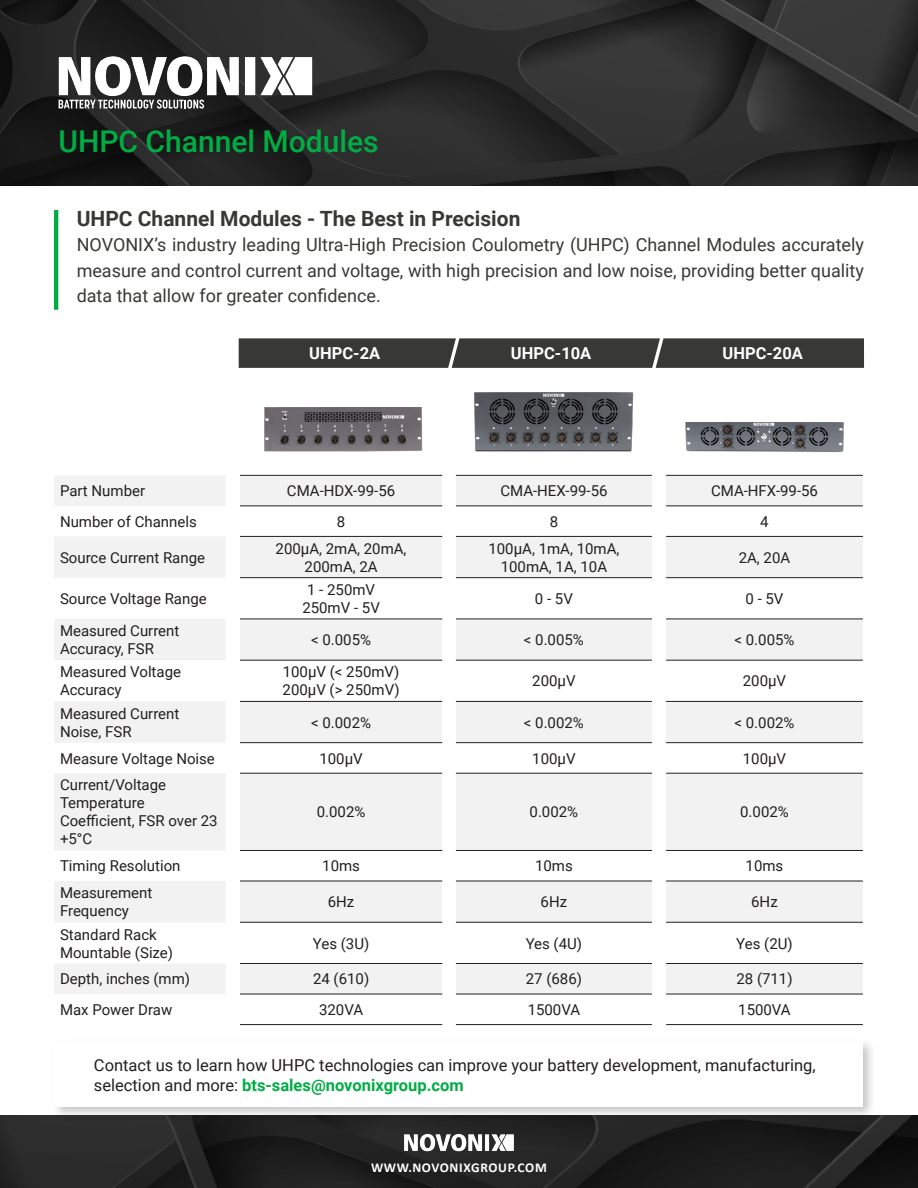
<style>
.page{position:relative;width:918px;height:1188px;background:#fff}
.page>*{position:absolute;margin:0;border:0;box-sizing:border-box;transform-origin:0 0}
.t1{font:500 30px "Roboto";color:#00ad44}
.t2{font:700 21px "Roboto";color:#383935}
.t3{font:18px/25.5px "Roboto";color:#383935;text-align:justify}
.t4{font:16.5px/19.8px "Roboto";color:#231f20}
.t5{font:700 16.5px "Roboto";color:#fff}
.t6{font:15px/18px "Roboto";color:#231f20}
.t7{font:700 13.5px "Calibri";letter-spacing:.05em;color:#fff}
.s1{font-weight:700;color:#00ad44}
</style>
<div class="page">
<img style="left:0;top:1116px;width:918px;height:72px">
<img style="left:403px;top:1131px;width:112px;height:24px">
<img style="left:0;top:0;width:918px;height:186px">
<img style="left:54px;top:54px;width:262px;height:44px">
<hr style="left:54px;top:210px;width:4px;height:100px;background:#00ad44">
<div style="left:51px;top:1038px;width:825px;height:82px;background:#231f20;opacity:.25"></div>
<div style="left:55px;top:1041px;width:808px;height:65px;background:#fff"></div>
<svg style="left:239px;top:338px;width:625px;height:30px;background:#3d3e3a"></svg>
<svg style="left:240px;top:476px;width:623px;height:518px;fill:#f2f2f2"></svg>
<div style="left:54px;top:476px;width:171px;height:30px;background:#f2f2f2"></div>
<svg style="left:442px;top:475px;width:224px;height:550px"></svg>
<svg style="left:54px;top:537px;width:171px;height:457px;fill:#f2f2f2"></svg>
<hr style="left:240px;top:475px;width:202px;height:1px;background:#231f20">
<hr style="left:456px;top:475px;width:196px;height:1px;background:#231f20">
<hr style="left:666px;top:475px;width:197px;height:1px;background:#231f20">
<hr style="left:240px;top:506px;width:202px;height:1px;background:#231f20">
<hr style="left:456px;top:506px;width:196px;height:1px;background:#231f20">
<hr style="left:666px;top:506px;width:197px;height:1px;background:#231f20">
<hr style="left:240px;top:536px;width:202px;height:1px;background:#231f20">
<hr style="left:456px;top:536px;width:196px;height:1px;background:#231f20">
<hr style="left:666px;top:536px;width:197px;height:1px;background:#231f20">
<hr style="left:240px;top:577px;width:202px;height:1px;background:#231f20">
<hr style="left:456px;top:577px;width:196px;height:1px;background:#231f20">
<hr style="left:666px;top:577px;width:197px;height:1px;background:#231f20">
<hr style="left:240px;top:619px;width:202px;height:1px;background:#231f20">
<hr style="left:456px;top:619px;width:196px;height:1px;background:#231f20">
<hr style="left:666px;top:619px;width:197px;height:1px;background:#231f20">
<hr style="left:240px;top:660px;width:202px;height:1px;background:#231f20">
<hr style="left:456px;top:660px;width:196px;height:1px;background:#231f20">
<hr style="left:666px;top:660px;width:197px;height:1px;background:#231f20">
<hr style="left:240px;top:701px;width:202px;height:1px;background:#231f20">
<hr style="left:456px;top:701px;width:196px;height:1px;background:#231f20">
<hr style="left:666px;top:701px;width:197px;height:1px;background:#231f20">
<hr style="left:240px;top:742px;width:202px;height:1px;background:#231f20">
<hr style="left:456px;top:742px;width:196px;height:1px;background:#231f20">
<hr style="left:666px;top:742px;width:197px;height:1px;background:#231f20">
<hr style="left:240px;top:773px;width:202px;height:1px;background:#231f20">
<hr style="left:456px;top:773px;width:196px;height:1px;background:#231f20">
<hr style="left:666px;top:773px;width:197px;height:1px;background:#231f20">
<hr style="left:240px;top:850px;width:202px;height:1px;background:#231f20">
<hr style="left:456px;top:850px;width:196px;height:1px;background:#231f20">
<hr style="left:666px;top:850px;width:197px;height:1px;background:#231f20">
<hr style="left:240px;top:881px;width:202px;height:1px;background:#231f20">
<hr style="left:456px;top:881px;width:196px;height:1px;background:#231f20">
<hr style="left:666px;top:881px;width:197px;height:1px;background:#231f20">
<hr style="left:240px;top:922px;width:202px;height:1px;background:#231f20">
<hr style="left:456px;top:922px;width:196px;height:1px;background:#231f20">
<hr style="left:666px;top:922px;width:197px;height:1px;background:#231f20">
<hr style="left:240px;top:963px;width:202px;height:1px;background:#231f20">
<hr style="left:456px;top:963px;width:196px;height:1px;background:#231f20">
<hr style="left:666px;top:963px;width:197px;height:1px;background:#231f20">
<hr style="left:240px;top:994px;width:202px;height:1px;background:#231f20">
<hr style="left:456px;top:994px;width:196px;height:1px;background:#231f20">
<hr style="left:666px;top:994px;width:197px;height:1px;background:#231f20">
<hr style="left:240px;top:1024px;width:202px;height:1px;background:#231f20">
<hr style="left:456px;top:1024px;width:196px;height:1px;background:#231f20">
<hr style="left:666px;top:1024px;width:197px;height:1px;background:#231f20">
<img style="left:264px;top:407px;width:159px;height:45px">
<img style="left:474px;top:393px;width:160px;height:59px">
<img style="left:685px;top:422px;width:159px;height:30px">
<svg style="left:59px;top:95px;width:145px;height:14px"></svg>
<p class="t1" style="left:58px;top:121px;width:322px">UHPC Channel Modules</p>
<p class="t2" style="left:77px;top:204px;width:445px">UHPC Channel Modules - The Best in Precision</p>
<p class="t3" style="left:77px;top:231px;width:789px">NOVONIX’s industry leading Ultra-High Precision Coulometry (UHPC) Channel Modules accurately measure and control current and voltage, with high precision and low noise, providing better quality data that allow for greater confidence.</p>
<p class="t5" style="left:309px;top:341px;width:72px">UHPC-2A</p>
<p class="t5" style="left:511px;top:341px;width:82px">UHPC-10A</p>
<p class="t5" style="left:723px;top:341px;width:82px">UHPC-20A</p>
<p class="t6" style="left:60px;top:481px;width:87px">Part Number</p>
<p class="t6" style="left:287px;top:481px;width:110px">CMA-HDX-99-56</p>
<p class="t6" style="left:500px;top:481px;width:109px">CMA-HEX-99-56</p>
<p class="t6" style="left:711px;top:481px;width:108px">CMA-HFX-99-56</p>
<p class="t6" style="left:60px;top:512px;width:138px">Number of Channels</p>
<p class="t6" style="left:337px;top:512px;width:10px">8</p>
<p class="t6" style="left:550px;top:512px;width:10px">8</p>
<p class="t6" style="left:760px;top:512px;width:10px">4</p>
<p class="t6" style="left:60px;top:548px;width:147px">Source Current Range</p>
<p class="t6" style="left:276px;top:539px;width:132px;text-align:center">200µA, 2mA, 20mA,<br>200mA, 2A</p>
<p class="t6" style="left:488px;top:539px;width:132px;text-align:center">100µA, 1mA, 10mA,<br>100mA, 1A, 10A</p>
<p class="t6" style="left:739px;top:548px;width:53px">2A, 20A</p>
<p class="t6" style="left:60px;top:589px;width:148px">Source Voltage Range</p>
<p class="t6" style="left:302px;top:580px;width:79px;text-align:center">1 - 250mV<br>250mV - 5V</p>
<p class="t6" style="left:535px;top:589px;width:39px">0 - 5V</p>
<p class="t6" style="left:746px;top:589px;width:39px">0 - 5V</p>
<p class="t6" style="left:60px;top:621px;width:121px">Measured Current<br>Accuracy, FSR</p>
<p class="t6" style="left:311px;top:630px;width:61px">&lt; 0.005%</p>
<p class="t6" style="left:524px;top:630px;width:61px">&lt; 0.005%</p>
<p class="t6" style="left:735px;top:630px;width:61px">&lt; 0.005%</p>
<p class="t6" style="left:60px;top:663px;width:123px">Measured Voltage<br>Accuracy</p>
<p class="t6" style="left:283px;top:663px;width:118px">100μV (&lt; 250mV)</p>
<p class="t6" style="left:532px;top:672px;width:45px">200μV</p>
<p class="t6" style="left:743px;top:672px;width:45px">200μV</p>
<p class="t6" style="left:283px;top:681px;width:119px">200μV (&gt; 250mV)</p>
<p class="t6" style="left:60px;top:704px;width:121px">Measured Current<br>Noise, FSR</p>
<p class="t6" style="left:311px;top:713px;width:61px">&lt; 0.002%</p>
<p class="t6" style="left:524px;top:713px;width:61px">&lt; 0.002%</p>
<p class="t6" style="left:735px;top:713px;width:61px">&lt; 0.002%</p>
<p class="t6" style="left:60px;top:749px;width:156px">Measure Voltage Noise</p>
<p class="t6" style="left:319px;top:749px;width:45px">100μV</p>
<p class="t6" style="left:532px;top:749px;width:45px">100μV</p>
<p class="t6" style="left:743px;top:749px;width:45px">100μV</p>
<p class="t6" style="left:60px;top:776px;width:159px">Current/Voltage<br>Temperature<br>Coefficient, FSR over 23 +5°C</p>
<p class="t6" style="left:317px;top:803px;width:50px">0.002%</p>
<p class="t6" style="left:530px;top:803px;width:50px">0.002%</p>
<p class="t6" style="left:740px;top:803px;width:50px">0.002%</p>
<p class="t6" style="left:60px;top:856px;width:122px">Timing Resolution</p>
<p class="t6" style="left:322px;top:856px;width:39px">10ms</p>
<p class="t6" style="left:535px;top:856px;width:39px">10ms</p>
<p class="t6" style="left:746px;top:856px;width:39px">10ms</p>
<p class="t6" style="left:60px;top:883px;width:94px">Measurement<br>Frequency</p>
<p class="t6" style="left:328px;top:892px;width:28px">6Hz</p>
<p class="t6" style="left:541px;top:892px;width:28px">6Hz</p>
<p class="t6" style="left:751px;top:892px;width:28px">6Hz</p>
<p class="t6" style="left:60px;top:925px;width:115px">Standard Rack<br>Mountable (Size)</p>
<p class="t6" style="left:313px;top:934px;width:58px">Yes (3U)</p>
<p class="t6" style="left:526px;top:934px;width:58px">Yes (4U)</p>
<p class="t6" style="left:736px;top:934px;width:58px">Yes (2U)</p>
<p class="t6" style="left:60px;top:970px;width:132px">Depth, inches (mm)</p>
<p class="t6" style="left:313px;top:970px;width:58px">24 (610)</p>
<p class="t6" style="left:526px;top:970px;width:58px">27 (686)</p>
<p class="t6" style="left:736px;top:970px;width:58px">28 (711)</p>
<p class="t6" style="left:60px;top:1000px;width:114px">Max Power Draw</p>
<p class="t6" style="left:319px;top:1000px;width:46px">320VA</p>
<p class="t6" style="left:528px;top:1000px;width:54px">1500VA</p>
<p class="t6" style="left:738px;top:1000px;width:54px">1500VA</p>
<p class="t4" style="left:94px;top:1055px;width:723px">Contact us to learn how UHPC technologies can improve your battery development, manufacturing, selection and more: <span class="s1">bts-sales@novonixgroup.com</span></p>
<p class="t7" style="left:371px;top:1158px;width:177px">WWW.NOVONIXGROUP.COM</p>
</div>
